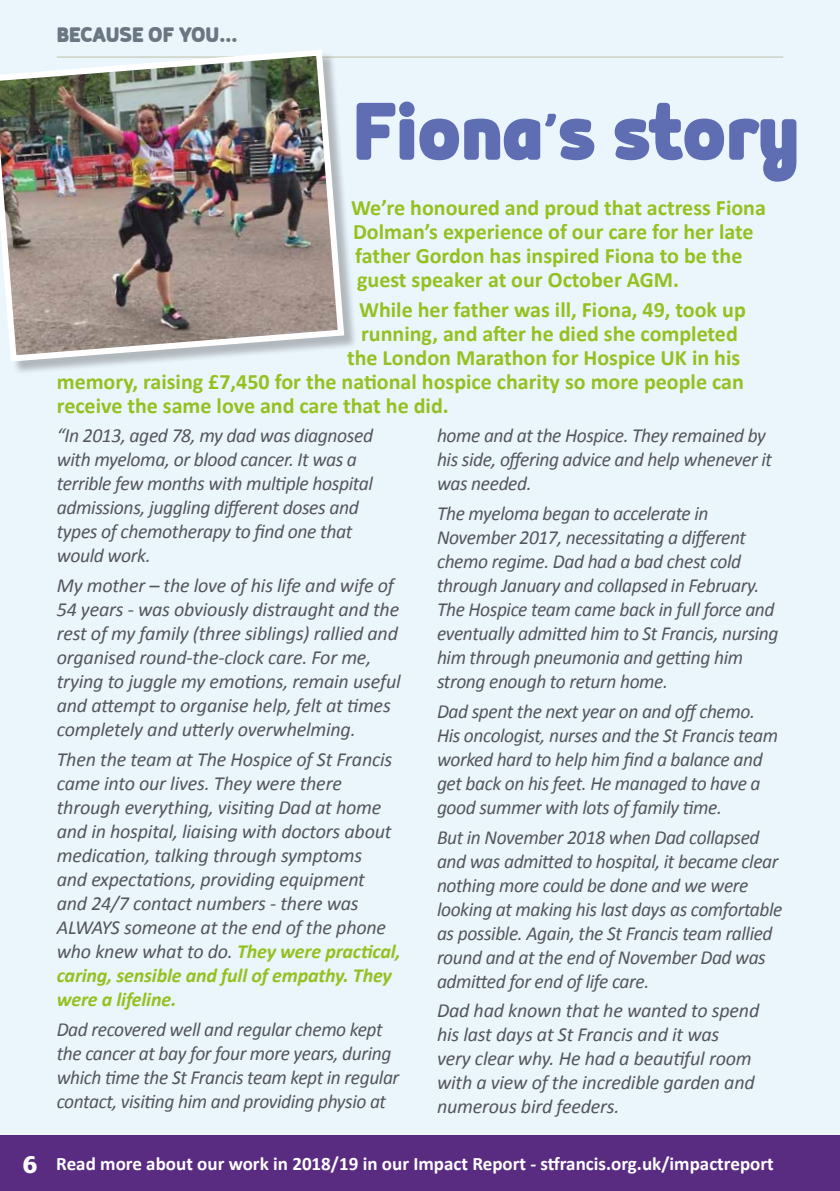
<style>
.page{position:relative;width:840px;height:1191px;background:#fff}
.page>*{position:absolute;margin:0;border:0;box-sizing:border-box;transform-origin:0 0}
.t1{font:900 100.2px "Mairy";letter-spacing:-.01em;color:#5f6db2}
.t2{font:800 26.4px "FS Lola";color:#fff}
.t3{font:900 26px "Mairy";color:#6a7682}
.t4{font:700 22px/24px "Calibri";color:#94c11f}
.t5{font:italic 20px/24px "Calibri";letter-spacing:-.02em;color:#54575a}
.t6{font:700 19px "Calibri";color:#fff}
.s1{font-size:55.4px}
.s2{font-weight:700;color:#94c11f}
</style>
<div class="page">
<div style="left:0;top:0;width:839px;height:1147px;background:#ebf5fc"></div>
<div style="left:0;top:1136px;width:839px;height:55px;background:#592c82"></div>
<hr style="left:57px;top:56px;width:725px;height:2px;background:#cbcfbe">
<div style="left:0;top:52px;width:357px;height:323px;background:#000;opacity:.25"></div>
<img style="left:0;top:50px;width:347px;height:315px">
<h3 class="t3" style="left:57px;top:20px;width:182px">BECAUSE OF YOU...</h3>
<h2 class="t2" style="left:22px;top:1146px;width:17px">6</h2>
<h1 class="t1" style="left:352px;top:72px;width:449px">Fiona<span class="s1">’</span>s story</h1>
<p class="t4" style="left:351px;top:195px;width:416px">We’re honoured and proud that actress Fiona Dolman’s experience of our care for her late father Gordon has inspired Fiona to be the guest speaker at our October AGM.</p>
<p class="t4" style="left:359px;top:296px;width:388px">While her father was ill, Fiona, 49, took up</p>
<p class="t4" style="left:361px;top:320px;width:378px">running, and after he died she completed</p>
<p class="t4" style="left:347px;top:344px;width:394px">the London Marathon for Hospice UK in his</p>
<p class="t4" style="left:57px;top:368px;width:688px">memory, raising £7,450 for the national hospice charity so more people can</p>
<p class="t4" style="left:57px;top:392px;width:393px">receive the same love and care that he did.</p>
<p class="t5" style="left:57px;top:423px;width:318px">“In 2013, aged 78, my dad was diagnosed with myeloma, or blood cancer. It was a terrible few months with multiple hospital admissions, juggling different doses and types of chemotherapy to find one that would work.</p>
<p class="t5" style="left:57px;top:572px;width:345px">My mother – the love of his life and wife of 54 years - was obviously distraught and the rest of my family (three siblings) rallied and organised round-the-clock care. For me, trying to juggle my emotions, remain useful and attempt to organise help, felt at times completely and utterly overwhelming.</p>
<p class="t5" style="left:57px;top:746px;width:345px">Then the team at The Hospice of St Francis came into our lives. They were there through everything, visiting Dad at home and in hospital, liaising with doctors about medication, talking through symptoms<br>and expectations, providing equipment<br>and 24/7 contact numbers - there was ALWAYS someone at the end of the phone who knew what to do. <span class="s2">They were practical, caring, sensible and full of empathy. They were a lifeline.</span></p>
<p class="t5" style="left:57px;top:1016px;width:344px">Dad recovered well and regular chemo kept the cancer at bay for four more years, during which time the St Francis team kept in regular contact, visiting him and providing physio at</p>
<p class="t5" style="left:437px;top:423px;width:336px">home and at the Hospice. They remained by his side, offering advice and help whenever it was needed.</p>
<p class="t5" style="left:437px;top:500px;width:343px">The myeloma began to accelerate in November 2017, necessitating a different chemo regime. Dad had a bad chest cold through January and collapsed in February.<br>The Hospice team came back in full force and eventually admitted him to St Francis, nursing him through pneumonia and getting him strong enough to return home.</p>
<p class="t5" style="left:437px;top:698px;width:342px">Dad spent the next year on and off chemo.<br>His oncologist, nurses and the St Francis team worked hard to help him find a balance and get back on his feet. He managed to have a good summer with lots of family time.</p>
<p class="t5" style="left:437px;top:824px;width:347px">But in November 2018 when Dad collapsed and was admitted to hospital, it became clear nothing more could be done and we were looking at making his last days as comfortable as possible. Again, the St Francis team rallied round and at the end of November Dad was admitted for end of life care.</p>
<p class="t5" style="left:437px;top:997px;width:323px">Dad had known that he wanted to spend his last days at St Francis and it was<br>very clear why. He had a beautiful room with a view of the incredible garden and numerous bird feeders.</p>
<p class="t6" style="left:56px;top:1151px;width:718px">Read more about our work in 2018/19 in our Impact Report - stfrancis.org.uk/impactreport</p>
</div>
